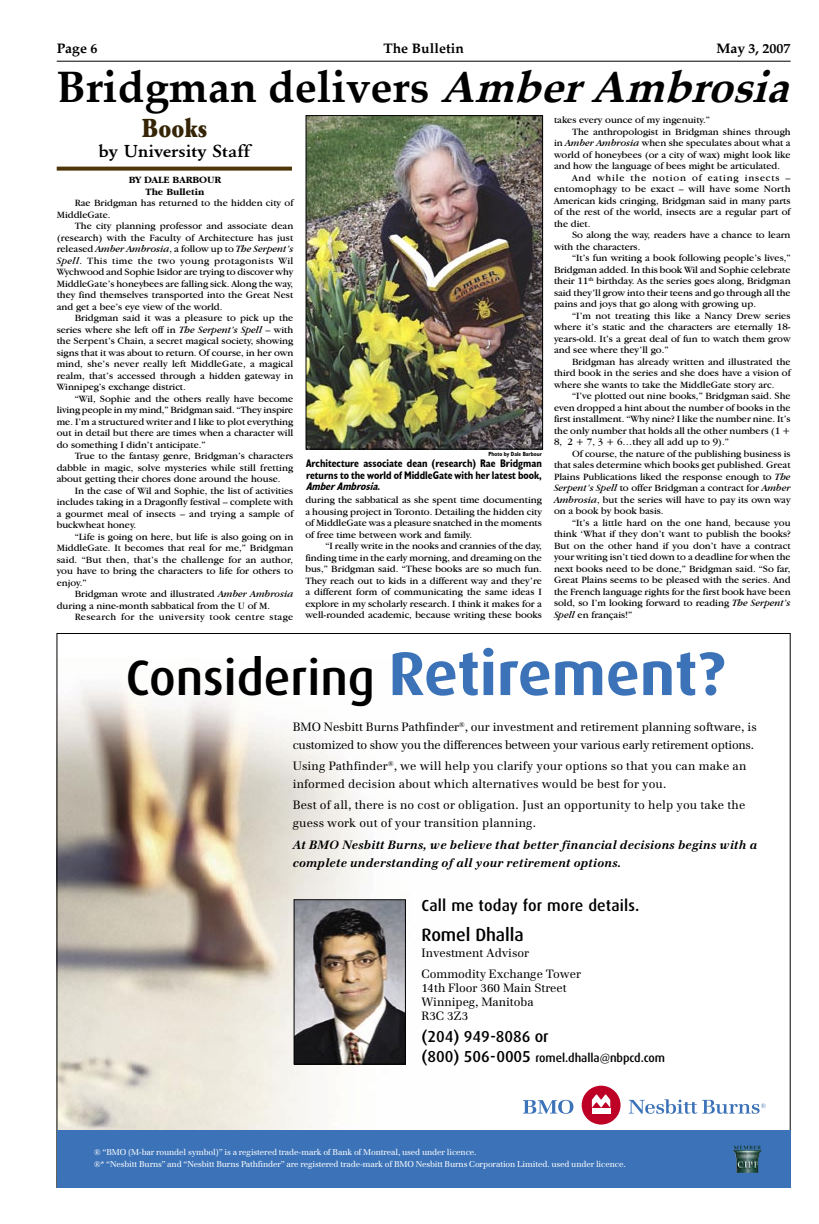
<style>
.page{position:relative;width:819px;height:1224px;background:#fff}
.page>*{position:absolute;margin:0;border:0;box-sizing:border-box;transform-origin:0 0}
.t1{font:500 49.7px "Dax";color:#000}
.Bulletin_Headline-48{font:700 44px "Palatino Linotype";color:#000}
.slugs_no_box{font:27px "URW Garamond T Extr Bold Extr Narr";color:#352506}
.slugs_no_box-2{font:18px "URW Garamond T Demi Extr Wide";color:#000}
.t2{font:500 17.9px "Dax";letter-spacing:-.005em;color:#000}
.t3{font:500 15.9px "Dax";letter-spacing:.01em;color:#000}
.t4{font:700 14px "Palatino";color:#000}
.t5{font:11.9px/17.9px "Emona";letter-spacing:-.005em;color:#000}
.t6{font:italic 700 11.9px/17.9px "Emona";letter-spacing:.015em;color:#000}
.t7{font:500 11.9px "Dax";letter-spacing:-.005em;color:#000}
.t8{font:700 condensed 11px/11.5px "Humanist 521 BT";color:#000;text-align:justify}
.t9{font:10px/11.5px "Garamond IT Cby BT";color:#000;text-align:justify}
.t10{font:10px "Garamond IT Cby BT";letter-spacing:.035em;color:#000}
.t11{font:700 10px "Garamond IT Cby BT";color:#000}
.t12{font:8.5px/12px "Emona";letter-spacing:-.015em;color:#fff}
.t13{font:700 condensed 6px "Humanist 521 BT";color:#000}
.s1{font-style:italic}
.s2{font-weight:700;font-size:61.6px;color:#3c73b8}
.s3{font-size:15.9px}
</style>
<div class="page">
<hr style="left:57px;top:61px;width:734px;height:1px;background:#000">
<img style="left:59px;top:687px;width:422px;height:444px">
<div style="left:57px;top:1131px;width:733px;height:57px;background:#3c73b8"></div>
<img style="left:296px;top:901px;width:108px;height:161px">
<div style="left:294px;top:899px;width:112px;height:165px;border:1px solid #000"></div>
<div style="left:582px;top:1086px;width:39px;height:39px;background:#be0027;border-radius:50%"></div>
<div style="left:592px;top:1108px;width:18px;height:6px;background:#fff"></div>
<svg style="left:592px;top:1094px;width:18px;height:14px"></svg>
<svg style="left:523px;top:1100px;width:50px;height:14px"></svg>
<svg style="left:629px;top:1099px;width:137px;height:15px"></svg>
<img style="left:733px;top:1146px;width:28px;height:27px">
<img style="left:308px;top:117px;width:233px;height:330px">
<div style="left:306px;top:115px;width:237px;height:334px;border:1px solid #000"></div>
<svg style="left:57px;top:167px;width:235px;height:4px"></svg>
<h3 class="t4" style="left:57px;top:40px;width:42px">Page 6</h3>
<h3 class="t4" style="left:383px;top:40px;width:82px">The Bulletin</h3>
<h3 class="t4" style="left:716px;top:41px;width:76px">May 3, 2007</h3>
<p class="Bulletin_Headline-48" style="left:57px;top:56px;width:749px">Bridgman delivers <span class="s1">AmberAmbrosia</span></p>
<p class="slugs_no_box" style="left:142px;top:112px;width:67px">Books</p>
<p class="slugs_no_box-2" style="left:99px;top:140px;width:153px">by University Staff</p>
<p class="t9" style="left:554px;top:114px;width:157px">takes every ounce of my ingenuity.”</p>
<p class="t9" style="left:554px;top:126px;width:238px;text-indent:18px">The anthropologist in Bridgman shines through in <span class="s1">Amber Ambrosia</span> when she speculates about what a world of honeybees (or a city of wax) might look like and how the language of bees might be articulated.</p>
<p class="t9" style="left:554px;top:172px;width:238px;text-indent:18px">And while the notion of eating insects – entomophagy to be exact – will have some North American kids cringing, Bridgman said in many parts of the rest of the world, insects are a regular part of the diet.</p>
<p class="t9" style="left:554px;top:229px;width:238px;text-indent:18px">So along the way, readers have a chance to learn with the characters.</p>
<p class="t9" style="left:554px;top:252px;width:238px;text-indent:18px">“It’s fun writing a book following people’s lives,” Bridgman added. In this book Wil and Sophie celebrate their 11<sup>th</sup> birthday. As the series goes along, Bridgman said they’ll grow into their teens and go through all the pains and joys that go along with growing up.</p>
<p class="t9" style="left:554px;top:310px;width:238px;text-indent:18px">“I’m not treating this like a Nancy Drew series where it’s static and the characters are eternally 18- years-old. It’s a great deal of fun to watch them grow and see where they’ll go.”</p>
<p class="t9" style="left:554px;top:356px;width:238px;text-indent:18px">Bridgman has already written and illustrated the third book in the series and she does have a vision of where she wants to take the MiddleGate story arc.</p>
<p class="t9" style="left:554px;top:390px;width:238px;text-indent:18px">“I’ve plotted out nine books,” Bridgman said. She even dropped a hint about the number of books in the first installment. “Why nine? I like the number nine. It’s the only number that holds all the other numbers (1 + 8, 2 + 7, 3 + 6…they all add up to 9).”</p>
<p class="t9" style="left:554px;top:448px;width:238px;text-indent:18px">Of course, the nature of the publishing business is that sales determine which books get published. Great Plains Publications liked the response enough to <span class="s1">The Serpent’s Spell</span> to offer Bridgman a contract for <span class="s1">Amber Ambrosia</span>, but the series will have to pay its own way on a book by book basis.</p>
<p class="t9" style="left:554px;top:517px;width:238px;text-indent:18px">“It’s a little hard on the one hand, because you think ‘What if they don’t want to publish the books?<br>But on the other hand if you don’t have a contract your writing isn’t tied down to a deadline for when the next books need to be done,” Bridgman said. “So far, Great Plains seems to be pleased with the series. And the French language rights for the first book have been sold, so I’m looking forward to reading <span class="s1">The Serpent’s Spell</span> en français!”</p>
<p class="t11" style="left:129px;top:175px;width:94px">BY DALE BARBOUR</p>
<p class="t11" style="left:146px;top:186px;width:60px">The Bulletin</p>
<p class="t9" style="left:57px;top:197px;width:238px;text-indent:18px">Rae Bridgman has returned to the hidden city of<br>MiddleGate.</p>
<p class="t9" style="left:57px;top:220px;width:238px;text-indent:18px">The city planning professor and associate dean (research) with the Faculty of Architecture has just released <span class="s1">Amber Ambrosia</span>, a follow up to <span class="s1">The Serpent’s Spell</span>. This time the two young protagonists Wil Wychwood and Sophie Isidor are trying to discover why MiddleGate’s honeybees are falling sick. Along the way, they find themselves transported into the Great Nest and get a bee’s eye view of the world.</p>
<p class="t9" style="left:57px;top:312px;width:238px;text-indent:18px">Bridgman said it was a pleasure to pick up the series where she left off in <span class="s1">The Serpent’s Spell</span> – with the Serpent’s Chain, a secret magical society, showing signs that it was about to return. Of course, in her own mind, she’s never really left MiddleGate, a magical realm, that’s accessed through a hidden gateway in Winnipeg’s exchange district.</p>
<p class="t9" style="left:57px;top:393px;width:238px;text-indent:18px">“Wil, Sophie and the others really have become living people in my mind,” Bridgman said. “They inspire me. I’m a structured writer and I like to plot everything out in detail but there are times when a character will do something I didn’t anticipate.”</p>
<p class="t9" style="left:57px;top:450px;width:238px;text-indent:18px">True to the fantasy genre, Bridgman’s characters dabble in magic, solve mysteries while still fretting about getting their chores done around the house.</p>
<p class="t9" style="left:57px;top:485px;width:238px;text-indent:18px">In the case of Wil and Sophie, the list of activities includes taking in a Dragonfly festival – complete with a gourmet meal of insects – and trying a sample of buckwheat honey.</p>
<p class="t9" style="left:57px;top:531px;width:238px;text-indent:18px">“Life is going on here, but life is also going on in MiddleGate. It becomes that real for me,” Bridgman said. “But then, that’s the challenge for an author, you have to bring the characters to life for others to enjoy.”</p>
<p class="t9" style="left:57px;top:588px;width:238px;text-indent:18px">Bridgman wrote and illustrated <span class="s1">Amber Ambrosia </span>during a nine-month sabbatical from the U of M.</p>
<p class="t10" style="left:75px;top:611px;width:220px">Research for the university took centre stage</p>
<p class="t13" style="left:488px;top:450px;width:55px">Photo by Dale Barbour</p>
<p class="t8" style="left:306px;top:458px;width:237px">Architecture associate dean (research) Rae Bridgman returns to the world of MiddleGate with her latest book, <span class="s1">AmberAmbrosia</span>.</p>
<p class="t9" style="left:305px;top:494px;width:238px">during the sabbatical as she spent time documenting a housing project in Toronto. Detailing the hidden city of MiddleGate was a pleasure snatched in the moments of free time between work and family.</p>
<p class="t9" style="left:305px;top:540px;width:238px;text-indent:20px">“I really write in the nooks and crannies of the day, finding time in the early morning, and dreaming on the bus,” Bridgman said. “These books are so much fun.<br>They reach out to kids in a different way and they’re a different form of communicating the same ideas I explore in my scholarly research. I think it makes for a well-rounded academic, because writing these books</p>
<p class="t1" style="left:126px;top:650px;width:601px">Considering <span class="s2">Retirement?</span></p>
<p class="t5" style="left:293px;top:718px;width:466px">BMO Nesbitt Burns Pathfinder<sup>®</sup>, our investment and retirement planning software, is customized to show you the differences between your various early retirement options.</p>
<p class="t5" style="left:293px;top:757px;width:455px">Using Pathfinder<sup>®</sup>, we will help you clarify your options so that you can make an informed decision about which alternatives would be best for you.</p>
<p class="t5" style="left:293px;top:796px;width:454px">Best of all, there is no cost or obligation. Just an opportunity to help you take the guess work out of your transition planning.</p>
<p class="t6" style="left:293px;top:836px;width:466px">At BMO Nesbitt Burns, we believe that better financial decisions begins with a complete understanding of all your retirement options.</p>
<p class="t3" style="left:422px;top:896px;width:219px">Call me today for more details.</p>
<p class="t2" style="left:422px;top:925px;width:104px">Romel Dhalla</p>
<p class="t5" style="left:422px;top:942px;width:161px;line-height:21.1px">Investment Advisor<br>Commodity Exchange Tower</p>
<p class="t5" style="left:422px;top:981px;width:147px;line-height:13.9px">14th Floor 360 Main Street<br>Winnipeg, Manitoba<br>R3C 3Z3</p>
<p class="t3" style="left:422px;top:1027px;width:129px">(204) 949-8086 or</p>
<p class="t7" style="left:422px;top:1051px;width:245px"><span class="s3">(800) 506-0005</span> romel.dhalla@nbpcd.com</p>
<p class="t12" style="left:94px;top:1146px;width:533px">® “BMO (M-bar roundel symbol)” is a registered trade-mark of Bank of Montreal, used under licence.<br>®* “Nesbitt Burns” and “Nesbitt Burns Pathfinder” are registered trade-mark of BMO Nesbitt Burns Corporation Limited. used under licence.</p>
</div>
